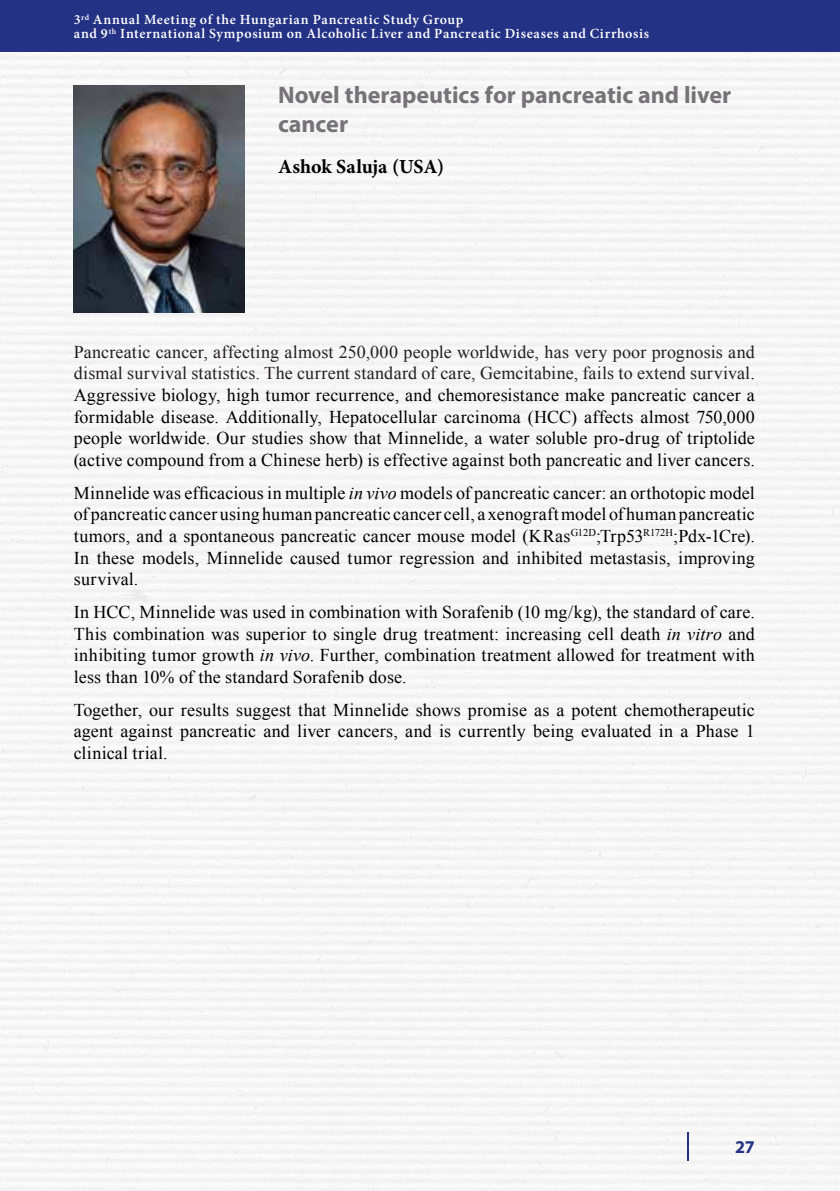
<style>
.page{position:relative;width:840px;height:1191px;background:#fff}
.page>*{position:absolute;margin:0;border:0;box-sizing:border-box;transform-origin:0 0}
.t1{font:700 24px/28.8px "Myriad Pro";color:#757378}
.t2{font:700 20px "Minion Pro";letter-spacing:-.005em;color:#000}
.t3{font:18px/21.6px "Times New Roman";letter-spacing:.01em;color:#000;text-align:justify}
.t4{font:700 18px "Myriad Pro";color:#243285}
.t5{font:600 14px/14px "Minion Pro";letter-spacing:.045em;color:#fff}
.s1{color:#231f20}
.s2{font-style:italic}
</style>
<div class="page">
<div style="left:0;top:0;width:839px;height:1191px;background:#f6f6f6"></div>
<div style="left:0;top:0;width:839px;height:51px;background:#243285"></div>
<svg style="left:687px;top:1132px;width:1px;height:28px"></svg>
<img style="left:74px;top:85px;width:170px;height:227px">
<p class="t5" style="left:74px;top:13px;width:576px">3<sup>rd</sup> Annual Meeting of the Hungarian Pancreatic Study Group<br>and 9<sup>th</sup> International Symposium on Alcoholic Liver and Pancreatic Diseases and Cirrhosis</p>
<h1 class="t1" style="left:278px;top:80px;width:454px">Novel therapeutics for pancreatic and liver cancer</h1>
<p class="t2" style="left:278px;top:152px;width:168px">Ashok Saluja (USA)</p>
<p class="t3" style="left:74px;top:341px;width:682px"><span class="s1">Pancreatic cancer, affecting almost 250,000 people worldwide, has very poor prognosis and dismal survival statistics. The current standard of care, Gemcitabine, fails to extend survival</span>.<br>Aggressive biology, high tumor recurrence, and chemoresistance make pancreatic cancer a formidable disease. Additionally, Hepatocellular carcinoma (HCC) affects almost 750,000 people worldwide. Our studies show that Minnelide, a water soluble pro-drug of triptolide (active compound from a Chinese herb) is effective against both pancreatic and liver cancers.</p>
<p class="t3" style="left:74px;top:481px;width:682px">Minnelide was efficacious in multiple <span class="s2">in vivo</span> models of pancreatic cancer: an orthotopic model of pancreatic cancer using human pancreatic cancer cell, a xenograft model of human pancreatic tumors, and a spontaneous pancreatic cancer mouse model (KRas<sup>G12D</sup>;Trp53<sup>R172H</sup>;Pdx-1Cre).<br>In these models, Minnelide caused tumor regression and inhibited metastasis, improving survival.</p>
<p class="t3" style="left:74px;top:601px;width:682px">In HCC, Minnelide was used in combination with Sorafenib (10 mg/kg), the standard of care.<br>This combination was superior to single drug treatment: increasing cell death <span class="s2">in vitro</span> and inhibiting tumor growth <span class="s2">in vivo</span>. Further, combination treatment allowed for treatment with less than 10% of the standard Sorafenib dose.</p>
<p class="t3" style="left:74px;top:699px;width:682px">Together, our results suggest that Minnelide shows promise as a potent chemotherapeutic agent against pancreatic and liver cancers, and is currently being evaluated in a Phase 1 clinical trial.</p>
<p class="t4" style="left:734px;top:1135px;width:21px">27</p>
</div>
